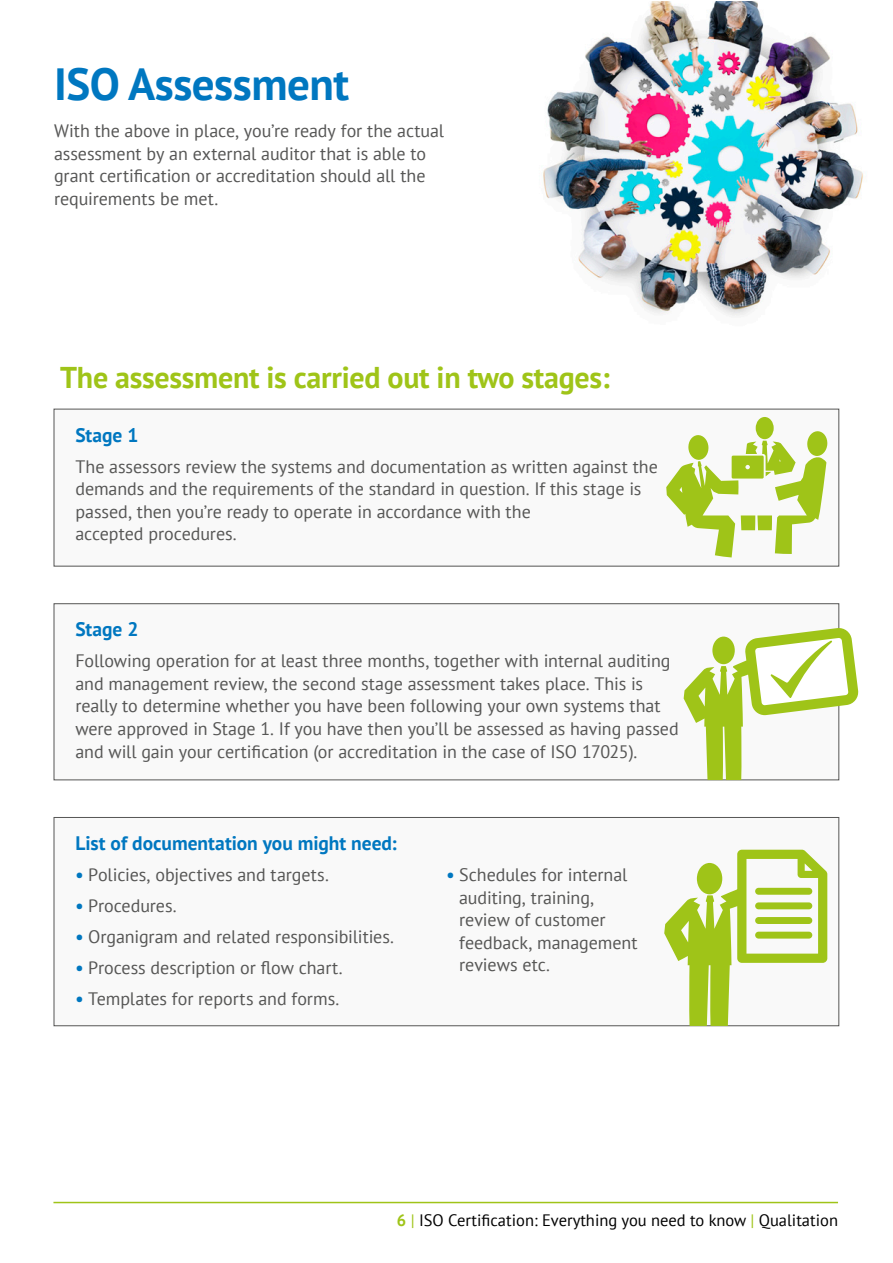
<style>
.page{position:relative;width:893px;height:1263px;background:#fff}
.page>*{position:absolute;margin:0;border:0;box-sizing:border-box;transform-origin:0 0}
.t1{font:700 45px "PT Sans";letter-spacing:-.01em;color:#0077c0}
.t2{font:700 30px "PT Sans";letter-spacing:-.01em;color:#9fc418}
.t3{font:700 19.5px "PT Sans";color:#0077c0}
.t4{font:18px/22.5px "PT Sans";letter-spacing:-.005em;color:#565655}
.t5{font:16.5px "PT Sans";color:#000}
.s1{font-weight:700;color:#0077c0}
.s2{font-weight:700;color:#9fc418}
.s3{color:#9fc418}
</style>
<div class="page">
<hr style="left:53px;top:1202px;width:785px;height:1px;background:#9fc418">
<div style="left:54px;top:409px;width:785px;height:157px;background:#f9f9f9"></div>
<div style="left:756px;top:417px;width:18px;height:22px;background:#9fc418;border-radius:50%"></div>
<svg style="left:666px;top:431px;width:162px;height:126px"></svg>
<div style="left:54px;top:604px;width:785px;height:176px;background:#f9f9f9"></div>
<div style="left:54px;top:603px;width:785px;height:177px;border:1px solid #565655"></div>
<svg style="left:683px;top:627px;width:175px;height:153px"></svg>
<div style="left:54px;top:817px;width:785px;height:209px;background:#f9f9f9"></div>
<div style="left:54px;top:817px;width:785px;height:209px;border:1px solid #565655"></div>
<svg style="left:664px;top:850px;width:163px;height:176px"></svg>
<div style="left:755px;top:888px;width:57px;height:7px;background:#9fc418;border-radius:3px"></div>
<div style="left:755px;top:902px;width:57px;height:7px;background:#9fc418;border-radius:3px"></div>
<div style="left:755px;top:917px;width:57px;height:7px;background:#9fc418;border-radius:3px"></div>
<div style="left:755px;top:932px;width:57px;height:6px;background:#9fc418;border-radius:3px"></div>
<img style="left:543px;top:1px;width:321px;height:315px">
<h1 class="t1" style="left:54px;top:54px;width:297px">ISO Assessment</h1>
<p class="t4" style="left:54px;top:119px;width:392px">With the above in place, you’re ready for the actual assessment by an external auditor that is able to grant certification or accreditation should all the requirements be met.</p>
<h2 class="t2" style="left:60px;top:357px;width:551px">The assessment is carried out in two stages:</h2>
<p class="t3" style="left:75px;top:422px;width:65px">Stage 1</p>
<p class="t4" style="left:75px;top:455px;width:584px">The assessors review the systems and documentation as written against the demands and the requirements of the standard in question. If this stage is passed, then you’re ready to operate in accordance with the<br>accepted procedures.</p>
<p class="t3" style="left:75px;top:617px;width:65px">Stage 2</p>
<p class="t4" style="left:75px;top:649px;width:605px">Following operation for at least three months, together with internal auditing and management review, the second stage assessment takes place. This is really to determine whether you have been following your own systems that were approved in Stage 1. If you have then you’ll be assessed as having passed and will gain your certification (or accreditation in the case of ISO 17025).</p>
<p class="t3" style="left:75px;top:830px;width:323px">List of documentation you might need:</p>
<p class="t4" style="left:75px;top:863px;width:255px"><span class="s1">•</span> Policies, objectives and targets.</p>
<p class="t4" style="left:75px;top:894px;width:103px"><span class="s1">•</span> Procedures.</p>
<p class="t4" style="left:75px;top:925px;width:320px"><span class="s1">•</span> Organigram and related responsibilities.</p>
<p class="t4" style="left:75px;top:956px;width:269px"><span class="s1">•</span> Process description or flow chart.</p>
<p class="t4" style="left:75px;top:987px;width:265px"><span class="s1">•</span> Templates for reports and forms.</p>
<p class="t4" style="left:459px;top:863px;width:180px;text-indent:-13px"><span class="s1">•</span> Schedules for internal auditing, training, review of customer feedback, management reviews etc.</p>
<p class="t5" style="left:397px;top:1209px;width:443px"><span class="s2">6</span> <span class="s3">|</span> ISO Certification: Everything you need to know <span class="s3">|</span> Qualitation</p>
</div>
